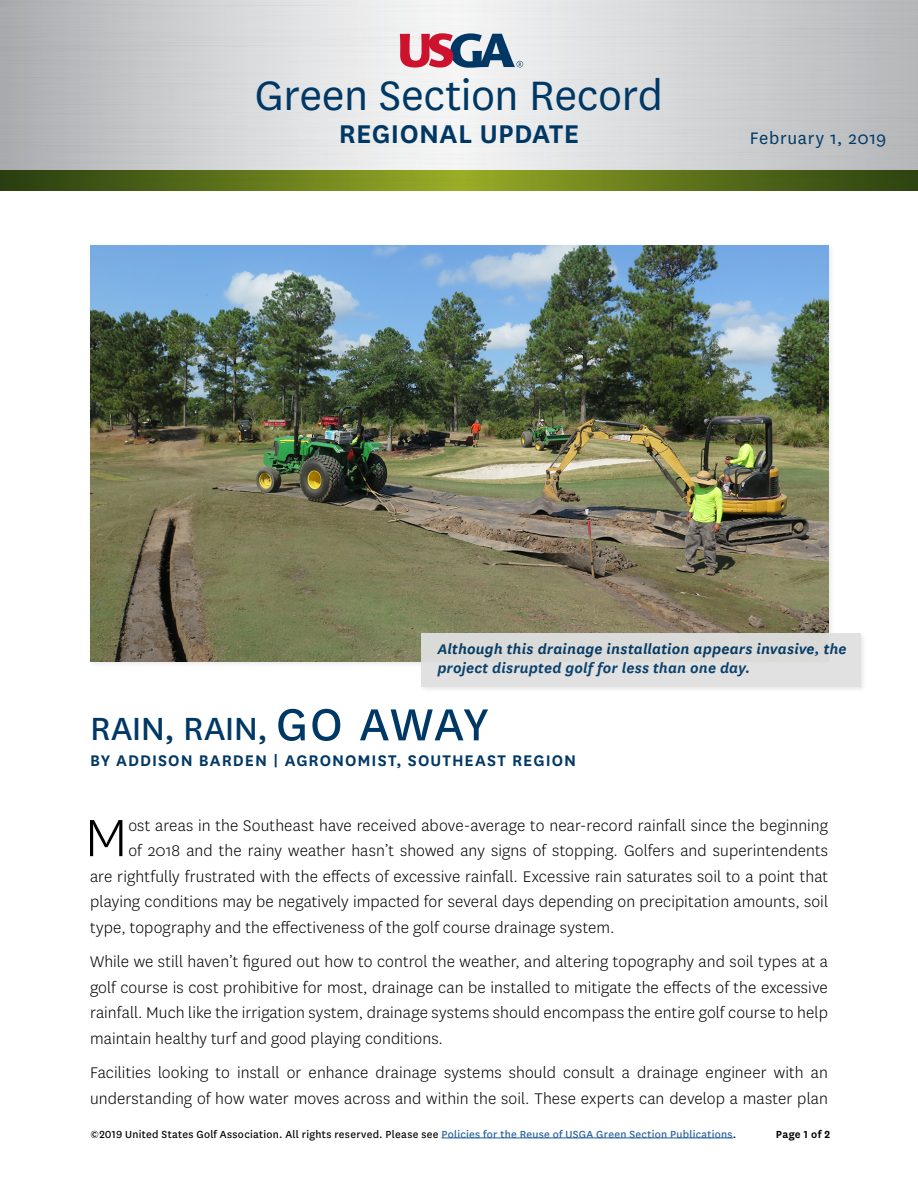
<style>
.page{position:relative;width:918px;height:1188px;background:#fff}
.page>*{position:absolute;margin:0;border:0;box-sizing:border-box;transform-origin:0 0}
.t1{font:300 61.35px "National";color:#000}
.t2{font:48px "National";letter-spacing:-.01em;color:#003865}
.t3{font:37.5px "National";letter-spacing:-.01em;color:#003865}
.t4{font:600 30px "National";letter-spacing:.01em;color:#003865}
.t5{font:19.5px "National";letter-spacing:.035em;color:#003865}
.t6{font:300 18px/25.5px "National";letter-spacing:.005em;color:#000;text-align:justify}
.t7{font:600 18px "National";letter-spacing:.055em;color:#003865}
.t8{font:italic 600 16.5px/18.8px "National";letter-spacing:.01em;color:#003865}
.t9{font:12px "National";letter-spacing:.02em;color:#000}
.t10{font:600 12px "National";letter-spacing:.035em;color:#000}
.s1{font-size:52.5px}
.s2{color:#215e9e}
</style>
<div class="page">
<svg style="left:0;top:0;width:918px;height:191px;background:#cfd0d1"></svg>
<svg style="left:0;top:171px;width:918px;height:19px;background:#5f741a"></svg>
<div style="left:87px;top:243px;width:749px;height:426px;background:#000;opacity:.09"></div>
<img style="left:90px;top:246px;width:739px;height:415px">
<div style="left:418px;top:631px;width:450px;height:63px;background:#000;opacity:.11"></div>
<div style="left:421px;top:634px;width:439px;height:53px;background:#dfe0df"></div>
<hr style="left:441px;top:1138px;width:292px;height:1px;background:#215e9e">
<h2 class="t2" style="left:255px;top:64px;width:410px">Green Section Record</h2>
<h3 class="t4" style="left:339px;top:113px;width:242px">REGIONAL UPDATE</h3>
<p class="t5" style="left:750px;top:126px;width:138px">February 1, 2019</p>
<p class="t8" style="left:437px;top:639px;width:411px">Although this drainage installation appears invasive, the project disrupted golf for less than one day.</p>
<h3 class="t3" style="left:90px;top:704px;width:400px">RAIN, RAIN, <span class="s1">GO AWAY</span></h3>
<p class="t7" style="left:90px;top:748px;width:488px">BY ADDISON BARDEN | AGRONOMIST, SOUTHEAST REGION</p>
<h1 class="t1" style="left:85px;top:799px;width:45px">M</h1>
<p class="t6" style="left:128px;top:812px;width:701px">ost areas in the Southeast have received above-average to near-record rainfall since the beginning</p>
<p class="t6" style="left:128px;top:837px;width:701px">of 2018 and the rainy weather hasn’t showed any signs of stopping. Golfers and superintendents</p>
<p class="t6" style="left:90px;top:863px;width:740px">are rightfully frustrated with the effects of excessive rainfall. Excessive rain saturates soil to a point that</p>
<p class="t6" style="left:90px;top:888px;width:740px">playing conditions may be negatively impacted for several days depending on precipitation amounts, soil</p>
<p class="t6" style="left:90px;top:914px;width:526px">type, topography and the effectiveness of the golf course drainage system.</p>
<p class="t6" style="left:90px;top:948px;width:740px">While we still haven’t figured out how to control the weather, and altering topography and soil types at a golf course is cost prohibitive for most, drainage can be installed to mitigate the effects of the excessive rainfall. Much like the irrigation system, drainage systems should encompass the entire golf course to help maintain healthy turf and good playing conditions.</p>
<p class="t6" style="left:90px;top:1059px;width:740px">Facilities looking to install or enhance drainage systems should consult a drainage engineer with an understanding of how water moves across and within the soil. These experts can develop a master plan</p>
<p class="t9" style="left:91px;top:1126px;width:647px">©2019 United States Golf Association. All rights reserved. Please see <span class="s2">Policies for the Reuse of USGA Green Section Publications</span>.</p>
<p class="t10" style="left:776px;top:1126px;width:56px">Page 1 of 2</p>
</div>
